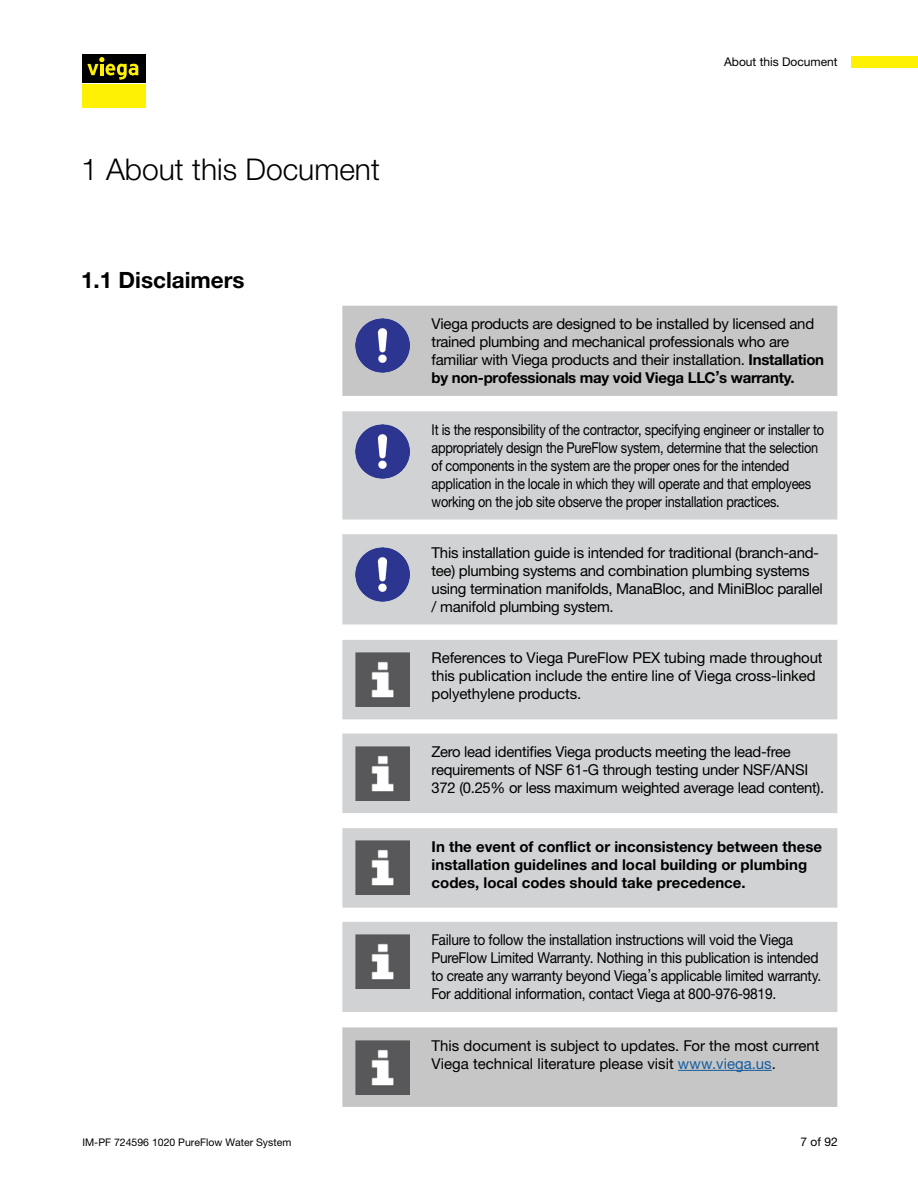
<style>
.page{position:relative;width:918px;height:1188px;background:#fff}
.page>*{position:absolute;margin:0;border:0;box-sizing:border-box;transform-origin:0 0}
.t1{font:30px "M Ying Hei PR Cfor Viega W3";color:#000}
.t2{font:22.5px "M Ying Hei PR Cfor Viega W7";color:#000}
.t3{font:15px/18px "M Ying Hei PR Cfor Viega W4";letter-spacing:-.02em;color:#000}
.t4{font:15px/18px "M Ying Hei PR Cfor Viega W4";letter-spacing:-.02em;color:#000;scale:.85 1}
.t5{font:15px/18px "M Ying Hei PR Cfor Viega W4";letter-spacing:-.02em;color:#000;scale:.92 1}
.t6{font:15px/18px "M Ying Hei PR Cfor Viega W7";color:#000}
.t7{font:15px/18px "M Ying Hei PR Cfor Viega W4";color:#000}
.t8{font:15px "M Ying Hei PR Cfor Viega W7";letter-spacing:-.02em;color:#000}
.t9{font:12px "M Ying Hei PR Cfor Viega W4";color:#000}
.t10{font:10.5px "M Ying Hei PR Cfor Viega W4";color:#000}
.s1{font-family:"M Ying Hei PR Cfor Viega W7"}
.s2{color:#175d9e}
</style>
<div class="page">
<div style="left:851px;top:56px;width:67px;height:11px;background:#fff101"></div>
<div style="left:82px;top:85px;width:63px;height:23px;background:#fff101"></div>
<div style="left:82px;top:54px;width:63px;height:28px;background:#000"></div>
<svg style="left:87px;top:57px;width:51px;height:23px"></svg>
<div style="left:342px;top:306px;width:495px;height:90px;background:#c6c6c6"></div>
<img style="left:355px;top:318px;width:54px;height:54px">
<div style="left:342px;top:1027px;width:495px;height:80px;background:#c6c6c6"></div>
<img style="left:355px;top:1040px;width:54px;height:54px">
<hr style="left:678px;top:1070px;width:94px;height:1px;background:#175d9e">
<div style="left:342px;top:640px;width:495px;height:79px;background:#d1d2d4"></div>
<img style="left:355px;top:653px;width:54px;height:54px">
<div style="left:342px;top:734px;width:495px;height:79px;background:#d1d2d4"></div>
<img style="left:355px;top:746px;width:54px;height:54px">
<div style="left:342px;top:922px;width:495px;height:90px;background:#d1d2d4"></div>
<img style="left:355px;top:935px;width:54px;height:54px">
<div style="left:342px;top:534px;width:495px;height:91px;background:#d1d2d4"></div>
<img style="left:355px;top:547px;width:54px;height:54px">
<div style="left:342px;top:411px;width:495px;height:109px;background:#d1d2d4"></div>
<img style="left:355px;top:424px;width:54px;height:54px">
<div style="left:342px;top:828px;width:495px;height:80px;background:#d1d2d4"></div>
<img style="left:355px;top:841px;width:54px;height:54px">
<h1 class="t1" style="left:81px;top:151px;width:300px">1 About this Document</h1>
<h2 class="t2" style="left:81px;top:266px;width:165px">1.1 Disclaimers</h2>
<p class="t9" style="left:724px;top:54px;width:115px">About this Document</p>
<p class="t3" style="left:432px;top:315px;width:394px">Viega products are designed to be installed by licensed and trained plumbing and mechanical professionals who are familiar with Viega products and their installation. <span class="s1">Installation</span></p>
<p class="t8" style="left:432px;top:369px;width:365px">by non-professionals may void Viega LLC’s warranty.</p>
<p class="t4" style="left:432px;top:420px;width:463px">It is the responsibility of the contractor, specifying engineer or installer to appropriately design the PureFlow system, determine that the selection of components in the system are the proper ones for the intended application in the locale in which they will operate and that employees working on the job site observe the proper installation practices.</p>
<p class="t3" style="left:432px;top:543px;width:393px">This installation guide is intended for traditional (branch-and&shy;tee) plumbing systems and combination plumbing systems using termination manifolds, ManaBloc, and MiniBloc parallel / manifold plumbing system.</p>
<p class="t3" style="left:432px;top:649px;width:393px">References to Viega PureFlow PEX tubing made throughout this publication include the entire line of Viega cross-linked polyethylene products.</p>
<p class="t3" style="left:432px;top:743px;width:394px">Zero lead identifies Viega products meeting the lead-free requirements of NSF 61-G through testing under NSF/ANSI<br>372 (0.25% or less maximum weighted average lead content).</p>
<p class="t6" style="left:432px;top:837px;width:392px">In the event of conflict or inconsistency between these installation guidelines and local building or plumbing codes, local codes should take precedence.</p>
<p class="t5" style="left:432px;top:931px;width:425px">Failure to follow the installation instructions will void the Viega PureFlow Limited Warranty. Nothing in this publication is intended to create any warranty beyond Viega’s applicable limited warranty.<br>For additional information, contact Viega at 800-976-9819.</p>
<p class="t7" style="left:432px;top:1036px;width:389px">This document is subject to updates. For the most current<br>Viega technical literature please visit <span class="s2">www.viega.us</span>.</p>
<p class="t10" style="left:82px;top:1136px;width:210px">IM-PF 724596 1020 PureFlow Water System</p>
<p class="t9" style="left:801px;top:1135px;width:39px">7 of 92</p>
</div>
